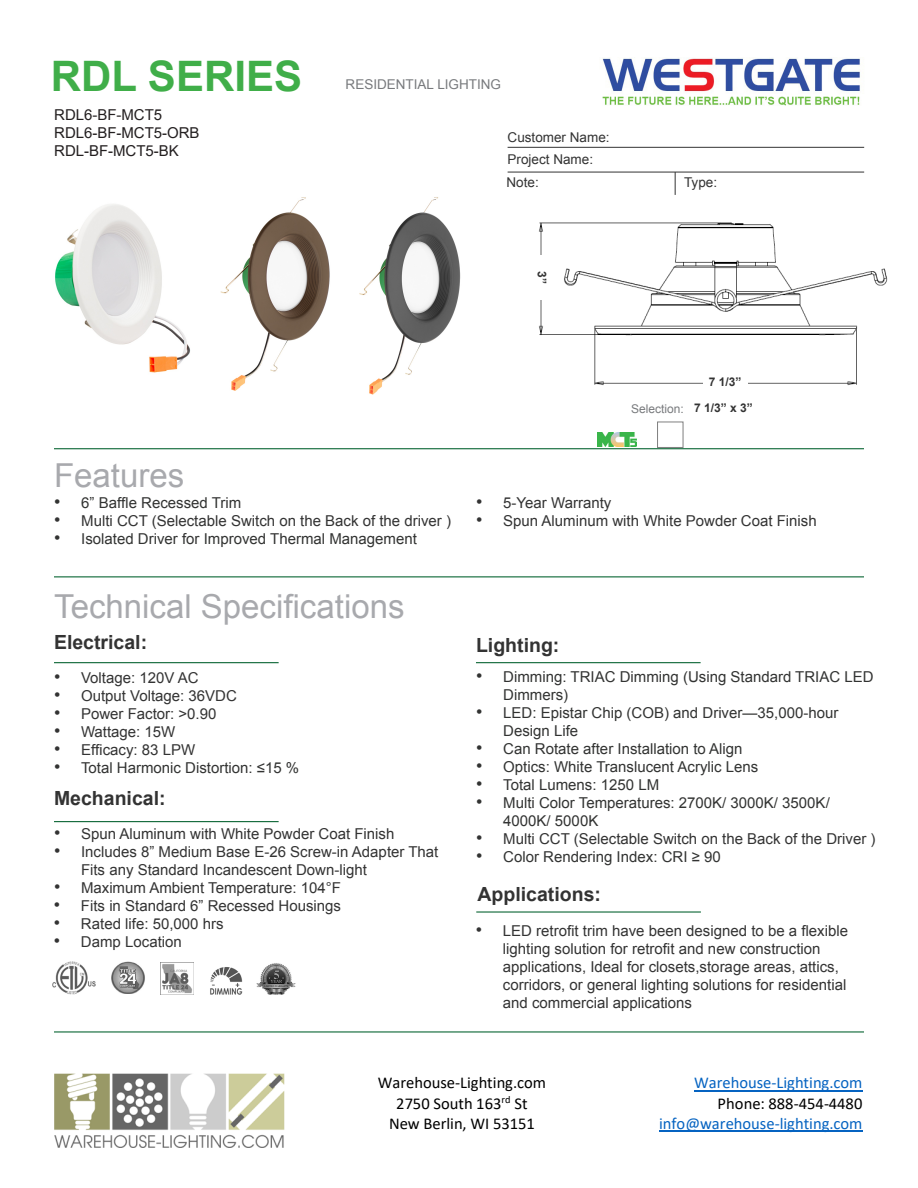
<style>
.page{position:relative;width:918px;height:1188px;background:#fff}
.page>*{position:absolute;margin:0;border:0;box-sizing:border-box;transform-origin:0 0}
.t1{font:700 42px "Arial";color:#40ae49}
.t2{font:33px "Arial";color:#a8a9ad}
.t3{font:700 19.5px "Arial";color:#333}
.t4{font:16.5px/20.1px "Calibri";color:#000;text-align:center}
.t5{font:16.5px "Calibri";color:#0563c1}
.t6{font:15px/18px "Arial";color:#333}
.t7{font:15px/18px "Arial";color:#323332}
.t8{font:15px/18px "Arial";color:#231f20}
.t9{font:13.5px "Arial";color:#333}
.t10{font:13.5px "Arial";color:#787a7d}
.t11{font:700 12px "Arial";color:#333}
.t12{font:12px "Arial";color:#787a7d}
.s1{font-size:18px}
</style>
<div class="page">
<hr style="left:54px;top:448px;width:810px;height:1px;background:#0d6736">
<hr style="left:508px;top:147px;width:356px;height:1px;background:#333">
<svg style="left:675px;top:173px;width:1px;height:22px"></svg>
<hr style="left:508px;top:172px;width:356px;height:1px;background:#333">
<hr style="left:54px;top:576px;width:810px;height:1px;background:#0d6736">
<hr style="left:54px;top:662px;width:225px;height:1px;background:#0d6736">
<hr style="left:476px;top:662px;width:225px;height:1px;background:#0d6736">
<hr style="left:54px;top:821px;width:225px;height:1px;background:#0d6736">
<img style="left:602px;top:58px;width:258px;height:48px">
<div style="left:657px;top:422px;width:26px;height:26px;background:#fff;border:1px solid #7f7f7f"></div>
<img style="left:598px;top:432px;width:38px;height:14px">
<hr style="left:476px;top:911px;width:225px;height:2px;background:#0d6736">
<hr style="left:54px;top:1031px;width:810px;height:2px;background:#0d6736">
<img style="left:539px;top:222px;width:349px;height:164px">
<div style="left:534px;top:255px;width:13px;height:44px;background:#fff"></div>
<div style="left:703px;top:377px;width:44px;height:13px;background:#fff"></div>
<img style="left:52px;top:961px;width:44px;height:33px">
<img style="left:210px;top:967px;width:33px;height:28px">
<img style="left:111px;top:961px;width:34px;height:32px">
<img style="left:160px;top:963px;width:33px;height:32px">
<img style="left:257px;top:963px;width:39px;height:32px">
<img style="left:55px;top:204px;width:135px;height:169px">
<img style="left:220px;top:197px;width:110px;height:194px">
<img style="left:359px;top:197px;width:102px;height:198px">
<hr style="left:659px;top:1131px;width:203px;height:1px;background:#0563c1">
<hr style="left:694px;top:1090px;width:168px;height:1px;background:#0563c1">
<img style="left:54px;top:1073px;width:231px;height:75px">
<p class="t1" style="left:51px;top:48px;width:253px">RDL SERIES</p>
<p class="t8" style="left:54px;top:106px;width:147px">RDL6-BF-MCT5<br>RDL6-BF-MCT5-ORB<br>RDL-BF-MCT5-BK</p>
<p class="t2" style="left:54px;top:454px;width:132px">Features</p>
<p class="t10" style="left:346px;top:75px;width:157px">RESIDENTIAL LIGHTING</p>
<p class="t9" style="left:508px;top:128px;width:104px">Customer Name:</p>
<p class="t9" style="left:508px;top:150px;width:87px">Project Name:</p>
<p class="t9" style="left:507px;top:173px;width:34px">Note:</p>
<p class="t9" style="left:684px;top:173px;width:35px">Type:</p>
<p class="t11" style="left:550px;top:271px;width:14px;rotate:90deg">3”</p>
<p class="t12" style="left:631px;top:401px;width:54px">Selection:</p>
<p class="t11" style="left:709px;top:373px;width:34px">7 1/3”</p>
<p class="t11" style="left:694px;top:400px;width:60px">7 1/3” x 3”</p>
<p class="t7" style="left:54px;top:494px;width:189px"><span class="s1">•</span> 6” Baffle Recessed Trim</p>
<p class="t6" style="left:54px;top:512px;width:398px"><span class="s1">•</span> Multi CCT (Selectable Switch on the Back of the driver )</p>
<p class="t7" style="left:54px;top:530px;width:364px"><span class="s1">•</span> Isolated Driver for Improved Thermal Management</p>
<p class="t2" style="left:54px;top:585px;width:352px">Technical Specifications</p>
<p class="t3" style="left:54px;top:629px;width:95px">Electrical:</p>
<p class="t6" style="left:54px;top:669px;width:146px"><span class="s1">•</span> Voltage: 120V AC</p>
<p class="t6" style="left:54px;top:687px;width:184px"><span class="s1">•</span> Output Voltage: 36VDC</p>
<p class="t6" style="left:54px;top:705px;width:164px"><span class="s1">•</span> Power Factor: &gt;0.90</p>
<p class="t6" style="left:54px;top:723px;width:123px"><span class="s1">•</span> Wattage: 15W</p>
<p class="t6" style="left:54px;top:741px;width:143px"><span class="s1">•</span> Efficacy: 83 LPW</p>
<p class="t7" style="left:54px;top:759px;width:247px"><span class="s1">•</span> Total Harmonic Distortion: ≤15 %</p>
<p class="t3" style="left:54px;top:785px;width:113px">Mechanical:</p>
<p class="t6" style="left:54px;top:825px;width:342px"><span class="s1">•</span> Spun Aluminum with White Powder Coat Finish</p>
<p class="t6" style="left:81px;top:843px;width:359px;text-indent:-27px"><span class="s1">•</span> Includes 8” Medium Base E-26 Screw-in Adapter That<br>Fits any Standard Incandescent Down-light</p>
<p class="t6" style="left:54px;top:879px;width:288px"><span class="s1">•</span> Maximum Ambient Temperature: 104°F</p>
<p class="t6" style="left:54px;top:897px;width:289px"><span class="s1">•</span> Fits in Standard 6” Recessed Housings</p>
<p class="t6" style="left:54px;top:915px;width:171px"><span class="s1">•</span> Rated life: 50,000 hrs</p>
<p class="t6" style="left:54px;top:933px;width:129px"><span class="s1">•</span> Damp Location</p>
<p class="t6" style="left:476px;top:494px;width:137px"><span class="s1">•</span> 5-Year Warranty</p>
<p class="t6" style="left:476px;top:512px;width:342px"><span class="s1">•</span> Spun Aluminum with White Powder Coat Finish</p>
<p class="t3" style="left:476px;top:632px;width:85px">Lighting:</p>
<p class="t7" style="left:503px;top:668px;width:372px;text-indent:-27px"><span class="s1">•</span> Dimming: TRIAC Dimming (Using Standard TRIAC LED<br>Dimmers)</p>
<p class="t7" style="left:503px;top:704px;width:337px;text-indent:-27px"><span class="s1">•</span> LED: Epistar Chip (COB) and Driver—35,000-hour<br>Design Life</p>
<p class="t7" style="left:476px;top:740px;width:268px"><span class="s1">•</span> Can Rotate after Installation to Align</p>
<p class="t7" style="left:476px;top:758px;width:284px"><span class="s1">•</span> Optics: White Translucent Acrylic Lens</p>
<p class="t7" style="left:476px;top:776px;width:184px"><span class="s1">•</span> Total Lumens: 1250 LM</p>
<p class="t7" style="left:503px;top:794px;width:328px;text-indent:-27px"><span class="s1">•</span> Multi Color Temperatures: 2700K/ 3000K/ 3500K/<br>4000K/ 5000K</p>
<p class="t6" style="left:476px;top:830px;width:401px"><span class="s1">•</span> Multi CCT (Selectable Switch on the Back of the Driver )</p>
<p class="t7" style="left:476px;top:848px;width:246px"><span class="s1">•</span> Color Rendering Index: CRI ≥ 90</p>
<p class="t3" style="left:478px;top:881px;width:125px">Applications:</p>
<p class="t6" style="left:503px;top:921px;width:347px;text-indent:-27px"><span class="s1">•</span> LED retrofit trim have been designed to be a flexible lighting solution for retrofit and new construction applications, Ideal for closets,storage areas, attics, corridors, or general lighting solutions for residential and commercial applications</p>
<p class="t4" style="left:378px;top:1074px;width:170px">Warehouse-Lighting.com<br>2750 South 163<sup>rd</sup> St<br>New Berlin, WI 53151</p>
<p class="t5" style="left:694px;top:1076px;width:170px">Warehouse-Lighting.com</p>
<p class="t4" style="left:718px;top:1094px;width:146px">Phone: 888-454-4480</p>
<p class="t5" style="left:659px;top:1116px;width:205px">info@warehouse-lighting.com</p>
</div>
